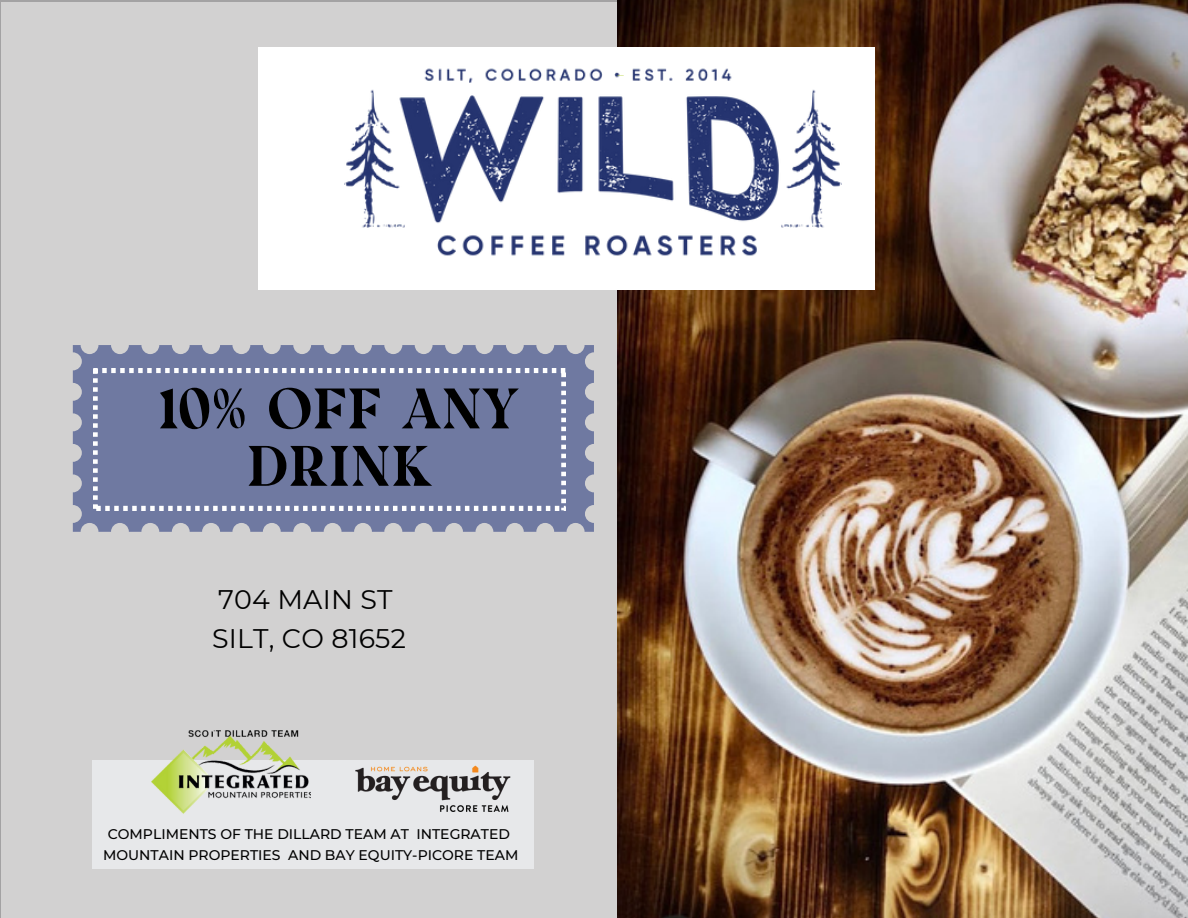
<style>
.page{position:relative;width:1188px;height:918px;background:#fff}
.page>*{position:absolute;margin:0;border:0;box-sizing:border-box;transform-origin:0 0}
.t1{font:54px/57.3px "Chromate";letter-spacing:.02em;color:#000;text-align:center}
.t2{font:27px "Montserrat";letter-spacing:.005em;color:#000}
.t3{font:500 14.1px "Montserrat";color:#000}
.t4{font:700 12.6px "Montserrat";color:#b5d43a}
</style>
<div class="page">
<div style="left:1px;top:2px;width:616px;height:916px;background:#d2d1d1"></div>
<img style="left:617px;top:0;width:571px;height:918px">
<div style="left:258px;top:48px;width:616px;height:242px;background:#fff"></div>
<img style="left:345px;top:68px;width:497px;height:188px">
<svg style="left:73px;top:345px;width:521px;height:187px;fill:#6f79a1"></svg>
<div style="left:92px;top:760px;width:442px;height:109px;background:#e7e8ea"></div>
<img style="left:151px;top:731px;width:159px;height:83px">
<img style="left:355px;top:765px;width:156px;height:47px">
<div style="left:93px;top:369px;width:473px;height:141px;background:#6f79a1"></div>
<p class="t4" style="left:617px;top:62px;width:8px">_</p>
<p class="t1" style="left:160px;top:380px;width:360px">10% OFF ANY<br>DRINK</p>
<p class="t2" style="left:218px;top:583px;width:176px">704 MAIN ST</p>
<p class="t2" style="left:212px;top:622px;width:195px">SILT, CO 81652</p>
<p class="t3" style="left:108px;top:826px;width:404px">COMPLIMENTS OF THE DILLARD TEAM AT INTEGRATED</p>
<p class="t3" style="left:103px;top:847px;width:417px">MOUNTAIN PROPERTIES AND BAY EQUITY-PICORE TEAM</p>
</div>
